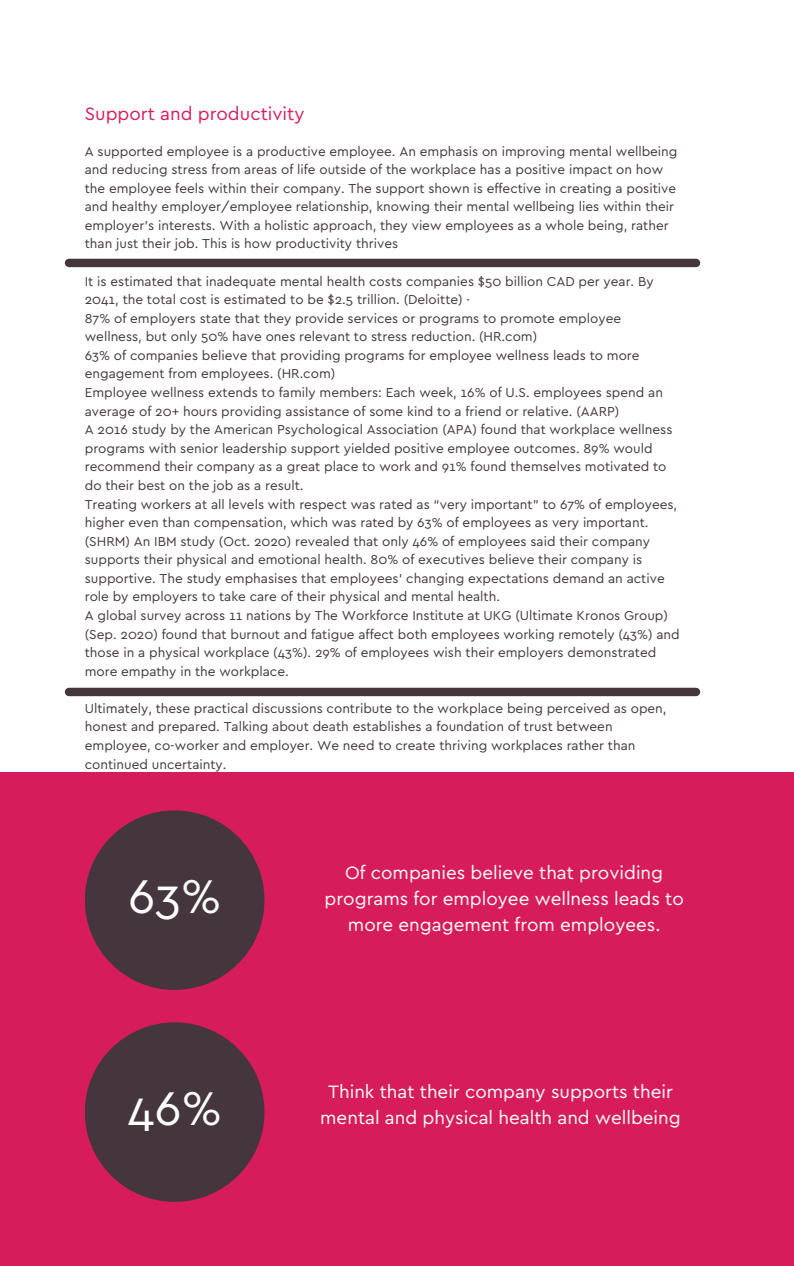
<style>
.page{position:relative;width:794px;height:1266px;background:#fff}
.page>*{position:absolute;margin:0;border:0;box-sizing:border-box;transform-origin:0 0}
.t1{font:49.5px "Cera GR";color:#fff}
.t2{font:18.75px/25.9px "Cera GR";color:#fff;text-align:center}
.t3{font:18.75px "Cera GR";color:#d71c5c}
.t4{font:13.5px/18.6px "Cera GR";color:#44363c}
</style>
<div class="page">
<div style="left:0;top:772px;width:793px;height:494px;background:#d71c5c"></div>
<div style="left:85px;top:810px;width:179px;height:180px;background:#44363c;border-radius:50%"></div>
<div style="left:69px;top:259px;width:626px;height:8px;background:#44363c"></div>
<div style="left:69px;top:688px;width:626px;height:8px;background:#44363c"></div>
<div style="left:85px;top:1022px;width:179px;height:180px;background:#44363c;border-radius:50%"></div>
<h2 class="t3" style="left:85px;top:105px;width:221px">Support and productivity</h2>
<p class="t4" style="left:85px;top:142px;width:594px">A supported employee is a productive employee. An emphasis on improving mental wellbeing and reducing stress from areas of life outside of the workplace has a positive impact on how the employee feels within their company. The support shown is effective in creating a positive and healthy employer/employee relationship, knowing their mental wellbeing lies within their employer’s interests. With a holistic approach, they view employees as a whole being, rather than just their job. This is how productivity thrives</p>
<p class="t4" style="left:85px;top:272px;width:596px">It is estimated that inadequate mental health costs companies $50 billion CAD per year. By 2041, the total cost is estimated to be $2.5 trillion. (Deloitte) ·<br>87% of employers state that they provide services or programs to promote employee wellness, but only 50% have ones relevant to stress reduction. (HR.com)<br>63% of companies believe that providing programs for employee wellness leads to more engagement from employees. (HR.com)<br>Employee wellness extends to family members: Each week, 16% of U.S. employees spend an average of 20+ hours providing assistance of some kind to a friend or relative. (AARP)<br>A 2016 study by the American Psychological Association (APA) found that workplace wellness programs with senior leadership support yielded positive employee outcomes. 89% would recommend their company as a great place to work and 91% found themselves motivated to do their best on the job as a result.<br>Treating workers at all levels with respect was rated as “very important” to 67% of employees, higher even than compensation, which was rated by 63% of employees as very important. (SHRM) An IBM study (Oct. 2020) revealed that only 46% of employees said their company supports their physical and emotional health. 80% of executives believe their company is supportive. The study emphasises that employees’ changing expectations demand an active role by employers to take care of their physical and mental health.<br>A global survey across 11 nations by The Workforce Institute at UKG (Ultimate Kronos Group) (Sep. 2020) found that burnout and fatigue affect both employees working remotely (43%) and those in a physical workplace (43%). 29% of employees wish their employers demonstrated more empathy in the workplace.</p>
<p class="t4" style="left:85px;top:700px;width:583px">Ultimately, these practical discussions contribute to the workplace being perceived as open, honest and prepared. Talking about death establishes a foundation of trust between employee, co-worker and employer. We need to create thriving workplaces rather than continued uncertainty.</p>
<h1 class="t1" style="left:128px;top:874px;width:95px">63%</h1>
<h2 class="t2" style="left:324px;top:860px;width:360px">Of companies believe that providing programs for employee wellness leads to more engagement from employees.</h2>
<h1 class="t1" style="left:127px;top:1085px;width:96px">46%</h1>
<h2 class="t2" style="left:320px;top:1080px;width:362px">Think that their company supports their mental and physical health and wellbeing</h2>
</div>
